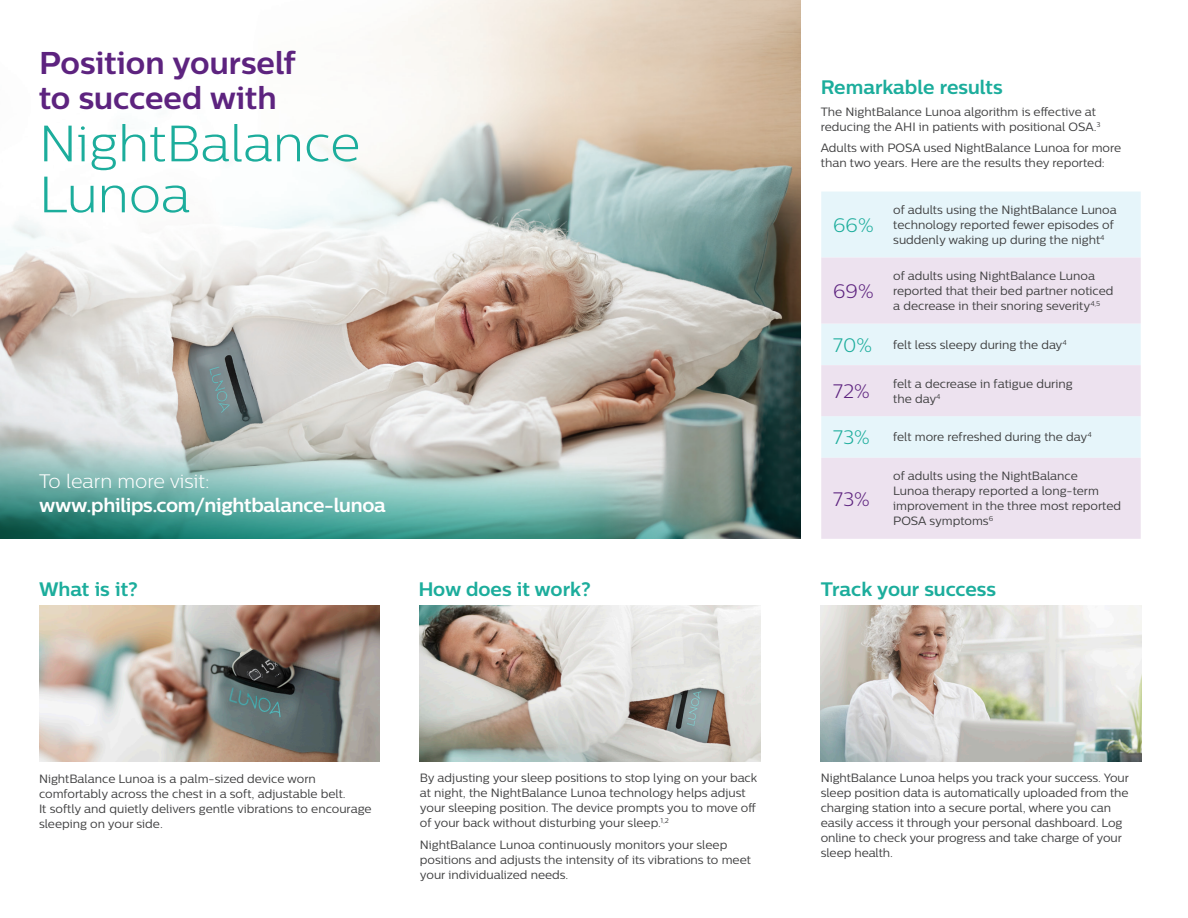
<style>
.page{position:relative;width:1188px;height:918px;background:#fff}
.page>*{position:absolute;margin:0;border:0;box-sizing:border-box;transform-origin:0 0}
.t1{font:300 51px/51px "Centrale Sans";color:#1cad9c}
.t2{font:700 31.5px/34.5px "Centrale Sans";color:#5d237f}
.t3{font:700 19.5px "Centrale Sans";color:#1cad9c}
.t4{font:700 19.5px "Centrale Sans";letter-spacing:-.015em;color:#fff}
.t5{font:300 19.5px "Centrale Sans";color:#fff}
.headline_blue{font:300 19.5px "Centrale Sans";color:#1cad9c}
.headline_blue-2{font:300 19.5px "Centrale Sans";color:#5d237f}
.t6{font:12px/15px "Centrale Sans";color:#3e3e3f}
</style>
<div class="page">
<img style="left:0;top:0;width:800px;height:430px">
<svg style="left:0;top:430px;width:800px;height:109px;background:#83aba4"></svg>
<img style="left:420px;top:605px;width:340px;height:156px">
<img style="left:821px;top:605px;width:320px;height:156px">
<img style="left:39px;top:605px;width:340px;height:156px">
<div style="left:821px;top:192px;width:320px;height:66px;background:#e6f5fa"></div>
<svg style="left:821px;top:258px;width:320px;height:281px;background:#ebe7f2"></svg>
<p class="t2" style="left:39px;top:45px;width:258px">Position yourself to succeed with</p>
<p class="t1" style="left:39px;top:117px;width:323px">NightBalance<br>Lunoa</p>
<p class="t5" style="left:39px;top:470px;width:172px">To learn more visit:</p>
<p class="t4" style="left:39px;top:493px;width:348px">www.philips.com/nightbalance-lunoa</p>
<p class="t3" style="left:39px;top:578px;width:101px">What is it?</p>
<p class="t3" style="left:418px;top:578px;width:174px">How does it work?</p>
<p class="t3" style="left:821px;top:75px;width:183px">Remarkable results</p>
<p class="t6" style="left:821px;top:104px;width:281px">The NightBalance Lunoa algorithm is effective at reducing the AHI in patients with positional OSA.<sup>3</sup></p>
<p class="t6" style="left:821px;top:140px;width:302px">Adults with POSA used NightBalance Lunoa for more than two years. Here are the results they reported:</p>
<p class="headline_blue" style="left:833px;top:214px;width:42px">66%</p>
<p class="headline_blue-2" style="left:833px;top:280px;width:42px">69%</p>
<p class="t6" style="left:893px;top:202px;width:225px">of adults using the NightBalance Lunoa technology reported fewer episodes of suddenly waking up during the night<sup>4</sup></p>
<p class="t6" style="left:893px;top:268px;width:222px">of adults using NightBalance Lunoa reported that their bed partner noticed a decrease in their snoring severity<sup>4,5</sup></p>
<p class="headline_blue" style="left:833px;top:334px;width:40px">70%</p>
<p class="t6" style="left:893px;top:337px;width:175px">felt less sleepy during the day<sup>4</sup></p>
<p class="headline_blue-2" style="left:833px;top:380px;width:38px">72%</p>
<p class="t6" style="left:893px;top:376px;width:181px">felt a decrease in fatigue during the day<sup>4</sup></p>
<p class="headline_blue" style="left:833px;top:426px;width:38px">73%</p>
<p class="t6" style="left:893px;top:430px;width:200px">felt more refreshed during the day<sup>4</sup></p>
<p class="headline_blue-2" style="left:833px;top:488px;width:38px">73%</p>
<p class="t6" style="left:893px;top:468px;width:229px">of adults using the NightBalance<br>Lunoa therapy reported a long-term improvement in the three most reported<br>POSA symptoms<sup>6</sup></p>
<p class="t3" style="left:821px;top:578px;width:177px">Track your success</p>
<p class="t6" style="left:39px;top:771px;width:334px">NightBalance Lunoa is a palm-sized device worn comfortably across the chest in a soft, adjustable belt.<br>It softly and quietly delivers gentle vibrations to encourage sleeping on your side.</p>
<p class="t6" style="left:420px;top:770px;width:339px">By adjusting your sleep positions to stop lying on your back at night, the NightBalance Lunoa technology helps adjust your sleeping position. The device prompts you to move off of your back without disturbing your sleep.<sup>1,2</sup></p>
<p class="t6" style="left:420px;top:837px;width:333px">NightBalance Lunoa continuously monitors your sleep positions and adjusts the intensity of its vibrations to meet your individualized needs.</p>
<p class="t6" style="left:821px;top:770px;width:310px">NightBalance Lunoa helps you track your success. Your sleep position data is automatically uploaded from the charging station into a secure portal, where you can easily access it through your personal dashboard. Log online to check your progress and take charge of your sleep health.</p>
</div>
